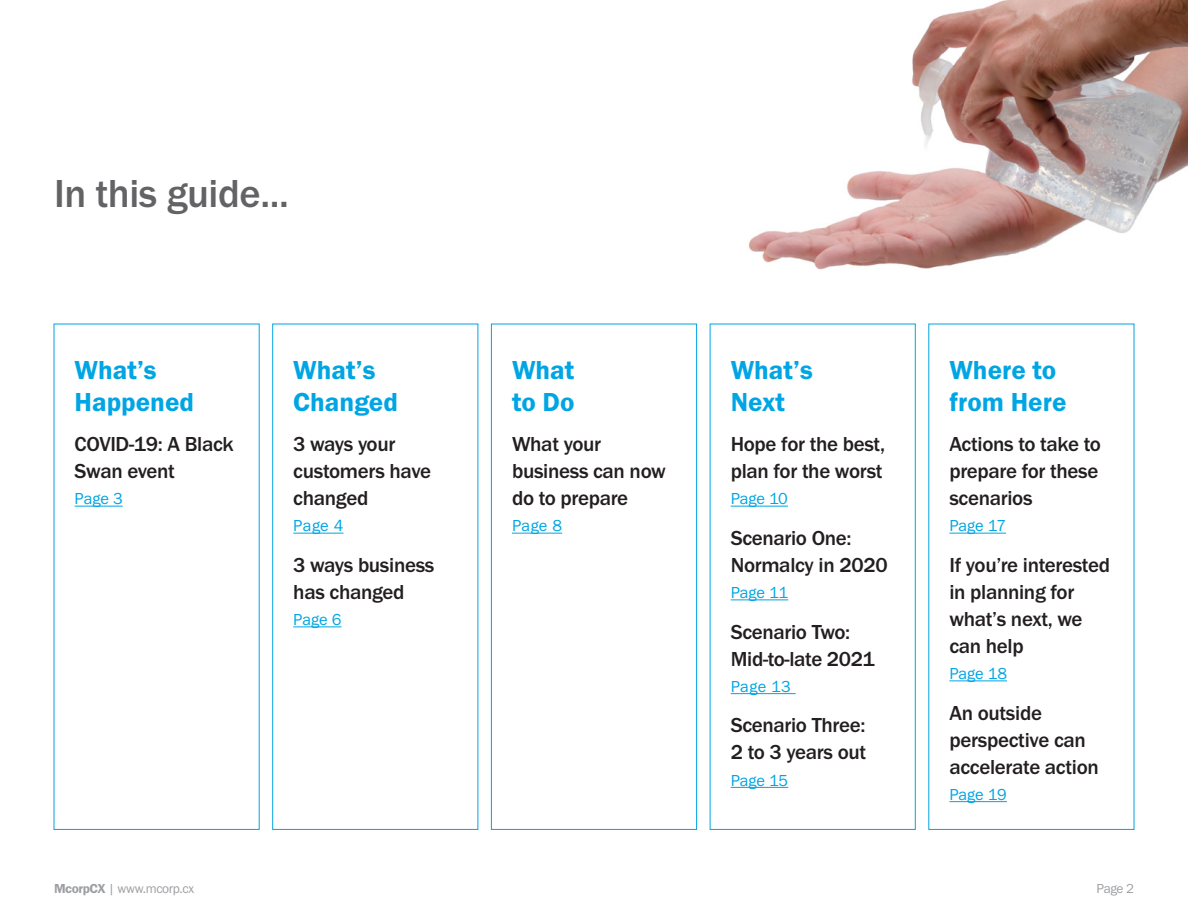
<style>
.page{position:relative;width:1188px;height:918px;background:#fff}
.page>*{position:absolute;margin:0;border:0;box-sizing:border-box;transform-origin:0 0}
.t1{font:500 40.5px "Franklin Got T";letter-spacing:-.01em;color:#636366}
.t2{font:600 27px/31.5px "Franklin Got T";color:#00a5e3}
.t3{font:500 21px/27px "Franklin Got T";letter-spacing:-.015em;color:#231f20}
.t4{font:16.5px "Franklin Got T";letter-spacing:-.005em;color:#00a5e3}
.t5{font:13.5px "Franklin Got T";letter-spacing:-.03em;color:#9d9fa2}
.s1{font-weight:600}
</style>
<div class="page">
<hr style="left:75px;top:506px;width:48px;height:1px;background:#00a5e3">
<hr style="left:293px;top:533px;width:51px;height:1px;background:#00a5e3">
<hr style="left:293px;top:627px;width:48px;height:1px;background:#00a5e3">
<div style="left:272px;top:324px;width:206px;height:506px;border:1px solid #00a5e3"></div>
<hr style="left:512px;top:533px;width:50px;height:1px;background:#00a5e3">
<div style="left:491px;top:324px;width:206px;height:506px;border:1px solid #00a5e3"></div>
<hr style="left:731px;top:506px;width:57px;height:1px;background:#00a5e3">
<hr style="left:731px;top:600px;width:57px;height:1px;background:#00a5e3">
<hr style="left:731px;top:693px;width:65px;height:1px;background:#00a5e3">
<hr style="left:731px;top:787px;width:57px;height:1px;background:#00a5e3">
<div style="left:710px;top:324px;width:206px;height:506px;border:1px solid #00a5e3"></div>
<hr style="left:949px;top:533px;width:57px;height:1px;background:#00a5e3">
<hr style="left:949px;top:681px;width:58px;height:1px;background:#00a5e3">
<hr style="left:949px;top:801px;width:58px;height:1px;background:#00a5e3">
<img style="left:749px;top:0;width:439px;height:270px">
<h1 class="t1" style="left:54px;top:171px;width:236px">In this guide...</h1>
<p class="t2" style="left:75px;top:354px;width:121px">What’s<br>Happened</p>
<p class="t3" style="left:75px;top:431px;width:161px">COVID-19: A Black<br>Swan event</p>
<p class="t4" style="left:75px;top:490px;width:50px">Page 3</p>
<p class="t2" style="left:293px;top:354px;width:106px">What’s<br>Changed</p>
<p class="t3" style="left:293px;top:431px;width:139px">3 ways your customers have changed</p>
<p class="t4" style="left:293px;top:517px;width:52px">Page 4</p>
<p class="t3" style="left:293px;top:551px;width:143px">3 ways business has changed</p>
<p class="t4" style="left:293px;top:611px;width:50px">Page 6</p>
<p class="t2" style="left:512px;top:354px;width:64px">What to Do</p>
<p class="t3" style="left:512px;top:431px;width:155px">What your business can now do to prepare</p>
<p class="t4" style="left:512px;top:517px;width:52px">Page 8</p>
<p class="t2" style="left:731px;top:354px;width:84px">What’s<br>Next</p>
<p class="t3" style="left:731px;top:431px;width:156px">Hope for the best, plan for the worst</p>
<p class="t4" style="left:731px;top:490px;width:59px">Page 10</p>
<p class="t3" style="left:731px;top:524px;width:158px">Scenario One:<br>Normalcy in 2020</p>
<p class="t4" style="left:731px;top:584px;width:59px">Page 11</p>
<p class="t3" style="left:731px;top:618px;width:146px">Scenario Two:<br>Mid-to-late 2021</p>
<p class="t4" style="left:731px;top:677px;width:62px">Page 13</p>
<p class="t3" style="left:731px;top:712px;width:137px">Scenario Three:<br>2 to 3 years out</p>
<p class="t4" style="left:731px;top:771px;width:59px">Page 15</p>
<p class="t2" style="left:949px;top:354px;width:119px">Where to from Here</p>
<p class="t3" style="left:949px;top:431px;width:153px;text-align:justify">Actions to take to prepare for these scenarios</p>
<p class="t4" style="left:949px;top:517px;width:58px">Page 17</p>
<p class="t3" style="left:949px;top:551px;width:162px">If you’re interested in planning for what’s next, we can help</p>
<p class="t4" style="left:949px;top:665px;width:59px">Page 18</p>
<p class="t3" style="left:949px;top:699px;width:151px">An outside perspective can accelerate action</p>
<p class="t4" style="left:949px;top:785px;width:59px">Page 19</p>
<p class="t5" style="left:54px;top:881px;width:142px"><span class="s1">McorpCX</span> | www.mcorp.cx</p>
<p class="t5" style="left:1097px;top:881px;width:39px">Page 2</p>
</div>
